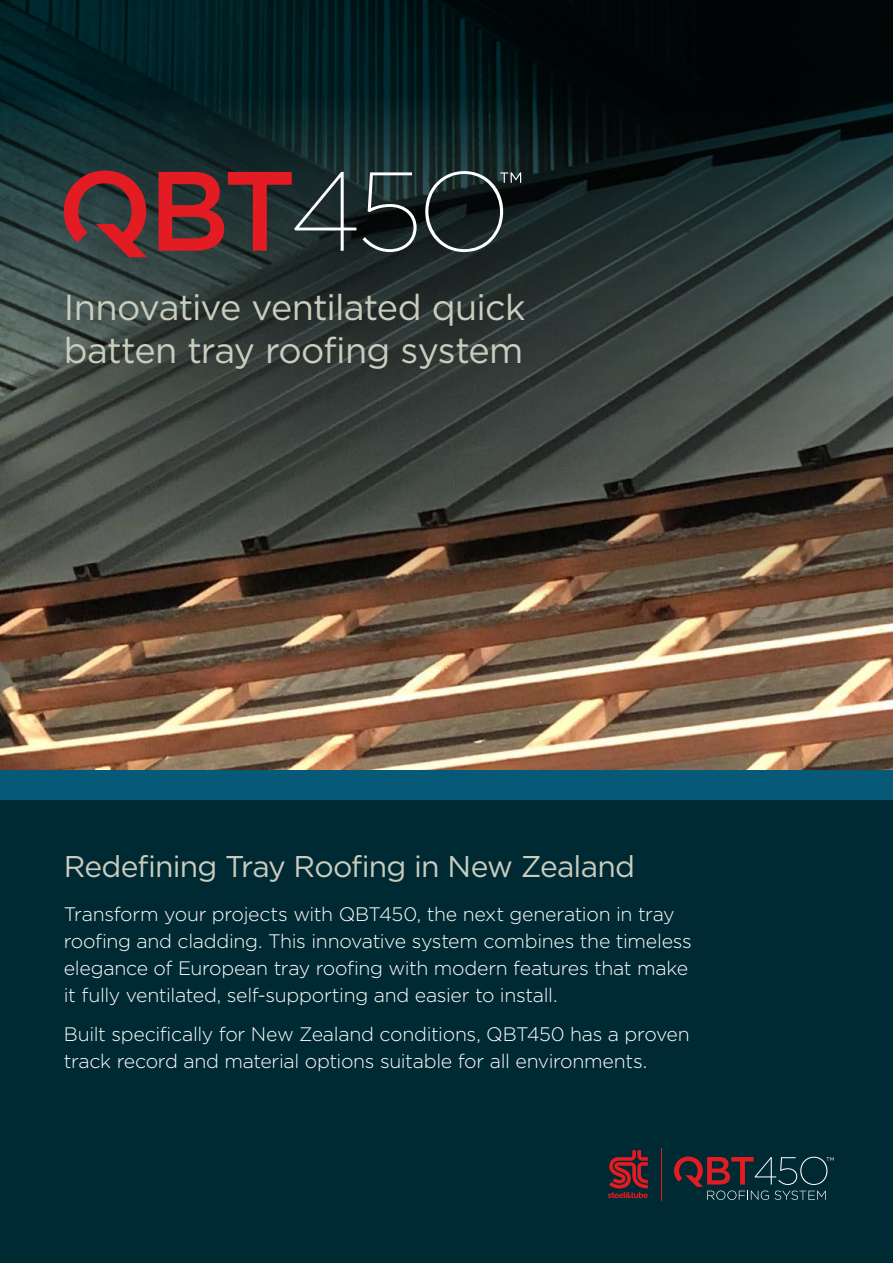
<style>
.page{position:relative;width:893px;height:1263px;background:#fff}
.page>*{position:absolute;margin:0;border:0;box-sizing:border-box;transform-origin:0 0}
.t1{font:36px/43.2px "Gotham";letter-spacing:-.025em;color:#cacdbe}
.t2{font:30px "Gotham";letter-spacing:-.03em;color:#cacdbe}
.t3{font:300 19.5px/27px "Gotham";letter-spacing:-.015em;color:#fff}
</style>
<div class="page">
<img style="left:0;top:600px;width:893px;height:170px">
<svg style="left:0;top:0;width:893px;height:600px"></svg>
<div style="left:0;top:799px;width:893px;height:464px;background:#002a33"></div>
<div style="left:0;top:770px;width:893px;height:29px;background:#075a77"></div>
<svg style="left:363px;top:172px;width:54px;height:80px"></svg>
<svg style="left:425px;top:171px;width:96px;height:81px"></svg>
<svg style="left:159px;top:172px;width:197px;height:79px"></svg>
<svg style="left:64px;top:171px;width:83px;height:86px"></svg>
<svg style="left:674px;top:1156px;width:160px;height:44px"></svg>
<svg style="left:608px;top:1150px;width:40px;height:48px"></svg>
<hr style="left:661px;top:1148px;width:1px;height:52px;background:#e31b22">
<h1 class="t1" style="left:64px;top:285px;width:463px">Innovative ventilated quick batten tray roofing system</h1>
<h2 class="t2" style="left:64px;top:847px;width:573px">Redefining Tray Roofing in New Zealand</h2>
<p class="t3" style="left:64px;top:900px;width:630px">Transform your projects with QBT450, the next generation in tray roofing and cladding. This innovative system combines the timeless elegance of European tray roofing with modern features that make it fully ventilated, self-supporting and easier to install.</p>
<p class="t3" style="left:64px;top:1020px;width:627px">Built specifically for New Zealand conditions, QBT450 has a proven track record and material options suitable for all environments.</p>
</div>
